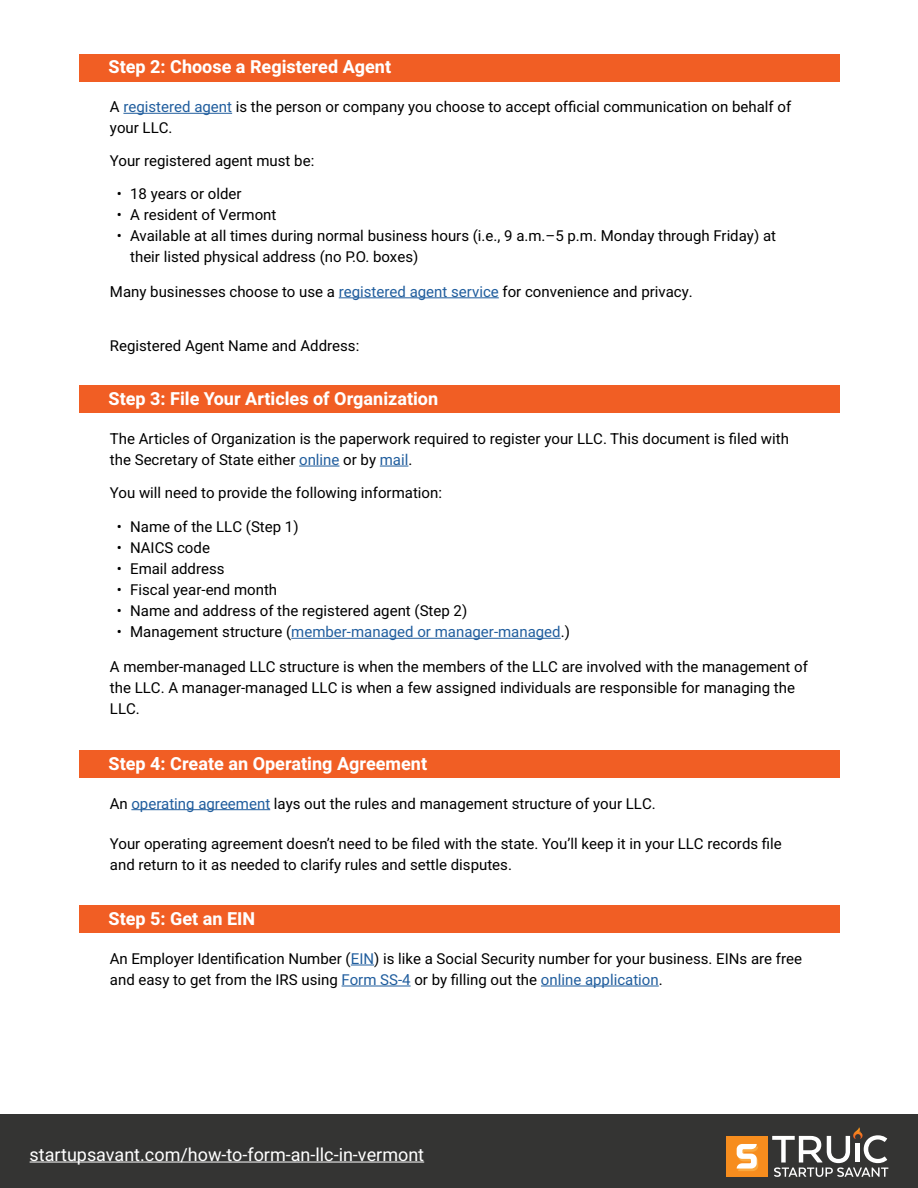
<style>
.page{position:relative;width:918px;height:1188px;background:#fff}
.page>*{position:absolute;margin:0;border:0;box-sizing:border-box;transform-origin:0 0}
.t1{font:700 18px "Heebo";color:#fff}
.t2{font:18px "Heebo";color:#fff}
.t3{font:15px/21px "Heebo";color:#000}
.t4{font:15px "Heebo";color:#215e9e}
.s1{color:#215e9e}
.s2{color:#000}
</style>
<div class="page">
<div style="left:0;top:1115px;width:918px;height:73px;background:#343433"></div>
<hr style="left:30px;top:1162px;width:394px;height:1px;background:#fff">
<svg style="left:772px;top:1127px;width:116px;height:50px"></svg>
<div style="left:726px;top:1136px;width:41px;height:41px;background:#f78d1e"></div>
<svg style="left:737px;top:1144px;width:21px;height:27px"></svg>
<hr style="left:291px;top:638px;width:270px;height:1px;background:#215e9e">
<div style="left:79px;top:906px;width:760px;height:27px;background:#f15e24"></div>
<div style="left:79px;top:750px;width:760px;height:27px;background:#f15e24"></div>
<div style="left:79px;top:386px;width:760px;height:27px;background:#f15e24"></div>
<svg style="left:351px;top:965px;width:23px;height:1px"></svg>
<hr style="left:342px;top:986px;width:69px;height:1px;background:#215e9e">
<hr style="left:541px;top:986px;width:118px;height:1px;background:#215e9e">
<hr style="left:131px;top:809px;width:139px;height:1px;background:#215e9e">
<hr style="left:299px;top:466px;width:41px;height:1px;background:#215e9e">
<svg style="left:380px;top:466px;width:28px;height:1px"></svg>
<div style="left:79px;top:54px;width:760px;height:27px;background:#f15e24"></div>
<hr style="left:123px;top:113px;width:109px;height:1px;background:#215e9e">
<hr style="left:339px;top:297px;width:160px;height:1px;background:#215e9e">
<p class="t1" style="left:109px;top:55px;width:284px">Step 2: Choose a Registered Agent</p>
<p class="t3" style="left:110px;top:96px;width:683px">A <span class="s1">registered agent</span> is the person or company you choose to accept official communication on behalf of your LLC.</p>
<p class="t3" style="left:110px;top:150px;width:206px">Your registered agent must be:</p>
<p class="t3" style="left:117px;top:183px;width:126px">• 18 years or older</p>
<p class="t3" style="left:117px;top:204px;width:161px">• A resident of Vermont</p>
<p class="t3" style="left:130px;top:225px;width:647px;text-indent:-14px">• Available at all times during normal business hours (i.e., 9 a.m.–5 p.m. Monday through Friday) at their listed physical address (no P.O. boxes)</p>
<p class="t3" style="left:110px;top:281px;width:584px">Many businesses choose to use a <span class="s1">registered agent service</span> for convenience and privacy.</p>
<p class="t3" style="left:110px;top:335px;width:251px">Registered Agent Name and Address:</p>
<p class="t1" style="left:109px;top:386px;width:331px">Step 3: File Your Articles of Organization</p>
<p class="t3" style="left:110px;top:428px;width:681px">The Articles of Organization is the paperwork required to register your LLC. This document is filed with the Secretary of State either <span class="s1">online</span> or by <span class="s1">mail</span>.</p>
<p class="t3" style="left:110px;top:482px;width:334px">You will need to provide the following information:</p>
<p class="t3" style="left:117px;top:516px;width:183px">• Name of the LLC (Step 1)</p>
<p class="t3" style="left:117px;top:537px;width:95px">• NAICS code</p>
<p class="t3" style="left:117px;top:558px;width:109px">• Email address</p>
<p class="t3" style="left:117px;top:579px;width:162px">• Fiscal year-end month</p>
<p class="t3" style="left:117px;top:600px;width:352px">• Name and address of the registered agent (Step 2)</p>
<p class="t4" style="left:117px;top:621px;width:455px"><span class="s2">• Management structure (</span>member-managed or manager-managed<span class="s2">.)</span></p>
<p class="t3" style="left:110px;top:657px;width:700px">A member-managed LLC structure is when the members of the LLC are involved with the management of the LLC. A manager-managed LLC is when a few assigned individuals are responsible for managing the<br>LLC.</p>
<p class="t1" style="left:109px;top:751px;width:320px">Step 4: Create an Operating Agreement</p>
<p class="t3" style="left:110px;top:793px;width:547px">An <span class="s1">operating agreement</span> lays out the rules and management structure of your LLC.</p>
<p class="t3" style="left:110px;top:833px;width:673px">Your operating agreement doesn’t need to be filed with the state. You’ll keep it in your LLC records file and return to it as needed to clarify rules and settle disputes.</p>
<p class="t1" style="left:109px;top:906px;width:148px">Step 5: Get an EIN</p>
<p class="t3" style="left:110px;top:948px;width:694px">An Employer Identification Number (<span class="s1">EIN</span>) is like a Social Security number for your business. EINs are free and easy to get from the IRS using <span class="s1">Form SS-4</span> or by filling out the <span class="s1">online application</span>.</p>
<p class="t2" style="left:30px;top:1142px;width:396px">startupsavant.com/how-to-form-an-llc-in-vermont</p>
</div>
